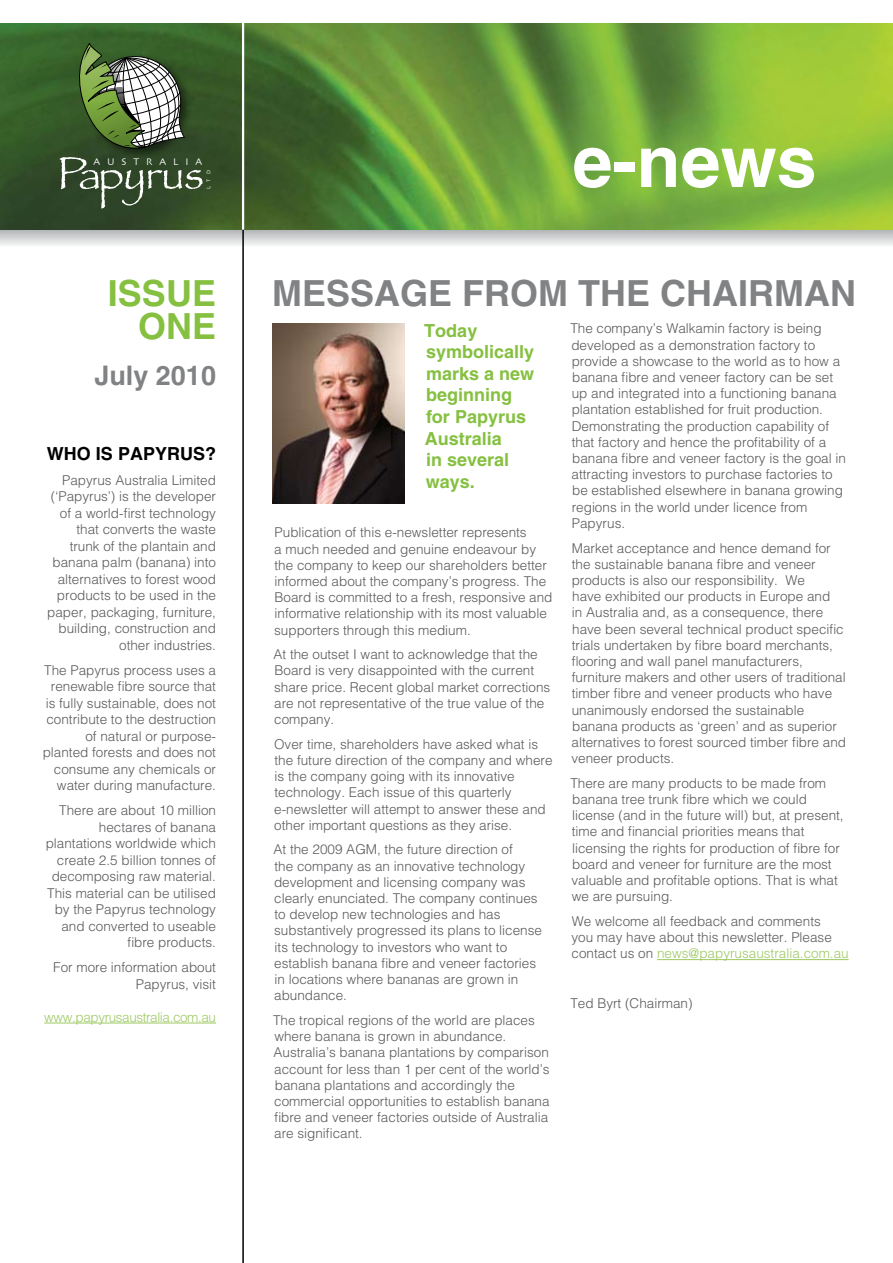
<style>
.page{position:relative;width:893px;height:1263px;background:#fff}
.page>*{position:absolute;margin:0;border:0;box-sizing:border-box;transform-origin:0 0}
.t1{font:700 72px "Helvetica";color:#fff}
.t2{font:700 36px "Helvetica";color:#808284}
.t3{font:700 36px/33px "Helvetica";color:#85c040;text-align:right}
.t4{font:700 27px "Helvetica";color:#808284}
.t5{font:700 18px/21.6px "Helvetica";color:#85c040}
.t6{font:700 18px "Helvetica";color:#000}
.t7{font:300 13.5px/16.2px "Helvetica";color:#58595b}
.t8{font:300 13.5px "Helvetica";letter-spacing:-.03em;color:#9dc962}
.t9{font:10.05px "Skia";letter-spacing:.69em;color:#fff}
.t10{font:5.7px "Skia";color:#fff}
.s1{color:#9dc962}
</style>
<div class="page">
<hr style="left:242px;top:230px;width:2px;height:1033px;background:#000">
<svg style="left:0;top:230px;width:893px;height:27px"></svg>
<img style="left:0;top:24px;width:893px;height:206px">
<svg style="left:60px;top:43px;width:142px;height:165px;background:#586f4c"></svg>
<hr style="left:242px;top:20px;width:2px;height:210px;background:#fff">
<hr style="left:44px;top:1022px;width:172px;height:1px;background:#9dc962">
<hr style="left:657px;top:959px;width:192px;height:1px;background:#9dc962">
<img style="left:272px;top:323px;width:132px;height:180px">
<p class="t9" style="left:93px;top:156px;width:110px">AUSTRALIA</p>
<p class="t10" style="left:205px;top:189px;width:20px;rotate:-90deg">LTD</p>
<h2 class="t3" style="left:108px;top:277px;width:110px">ISSUE<br>ONE</h2>
<h3 class="t4" style="left:94px;top:359px;width:123px">July 2010</h3>
<h3 class="t6" style="left:47px;top:442px;width:171px">WHO IS PAPYRUS?</h3>
<p class="t7" style="left:47px;top:471px;width:170px;text-align:right">Papyrus Australia Limited (‘Papyrus’) is the developer of a world-first technology that converts the waste trunk of the plantain and banana palm (banana) into alternatives to forest wood products to be used in the paper, packaging, furniture, building, construction and other industries.</p>
<p class="t7" style="left:43px;top:661px;width:175px;text-align:right">The Papyrus process uses a renewable fibre source that is fully sustainable, does not contribute to the destruction of natural or purpose&shy;planted forests and does not consume any chemicals or water during manufacture.</p>
<p class="t7" style="left:46px;top:802px;width:172px;text-align:right">There are about 10 million hectares of banana plantations worldwide which create 2.5 billion tonnes of decomposing raw material.<br>This material can be utilised by the Papyrus technology and converted to useable fibre products.</p>
<p class="t7" style="left:53px;top:959px;width:164px;text-align:right">For more information about<br>Papyrus, visit</p>
<p class="t8" style="left:44px;top:1008px;width:173px">www.papyrusaustralia.com.au</p>
<h1 class="t1" style="left:572px;top:118px;width:246px">e-news</h1>
<h2 class="t2" style="left:272px;top:272px;width:585px">MESSAGE FROM THE CHAIRMAN</h2>
<h3 class="t5" style="left:424px;top:319px;width:111px">Today symbolically marks a new beginning for Papyrus<br>Australia<br>in several ways.</h3>
<p class="t7" style="left:274px;top:524px;width:280px">Publication of this e-newsletter represents<br>a much needed and genuine endeavour by the company to keep our shareholders better informed about the company’s progress. The Board is committed to a fresh, responsive and informative relationship with its most valuable supporters through this medium.</p>
<p class="t7" style="left:273px;top:646px;width:278px">At the outset I want to acknowledge that the Board is very disappointed with the current share price. Recent global market corrections are not representative of the true value of the company.</p>
<p class="t7" style="left:274px;top:735px;width:280px">Over time, shareholders have asked what is the future direction of the company and where is the company going with its innovative technology. Each issue of this quarterly e-newsletter will attempt to answer these and other important questions as they arise.</p>
<p class="t7" style="left:273px;top:841px;width:270px">At the 2009 AGM, the future direction of<br>the company as an innovative technology development and licensing company was clearly enunciated. The company continues to develop new technologies and has substantively progressed its plans to license its technology to investors who want to establish banana fibre and veneer factories in locations where bananas are grown in abundance.</p>
<p class="t7" style="left:273px;top:1012px;width:278px">The tropical regions of the world are places where banana is grown in abundance.<br>Australia’s banana plantations by comparison account for less than 1 per cent of the world’s banana plantations and accordingly the commercial opportunities to establish banana fibre and veneer factories outside of Australia are significant.</p>
<p class="t7" style="left:570px;top:320px;width:277px">The company’s Walkamin factory is being developed as a demonstration factory to provide a showcase to the world as to how a banana fibre and veneer factory can be set up and integrated into a functioning banana plantation established for fruit production.<br>Demonstrating the production capability of that factory and hence the profitability of a banana fibre and veneer factory is the goal in attracting investors to purchase factories to be established elsewhere in banana growing regions in the world under licence from Papyrus.</p>
<p class="t7" style="left:571px;top:539px;width:276px">Market acceptance and hence demand for the sustainable banana fibre and veneer products is also our responsibility. We<br>have exhibited our products in Europe and<br>in Australia and, as a consequence, there have been several technical product specific trials undertaken by fibre board merchants, flooring and wall panel manufacturers, furniture makers and other users of traditional timber fibre and veneer products who have unanimously endorsed the sustainable banana products as ‘green’ and as superior alternatives to forest sourced timber fibre and veneer products.</p>
<p class="t7" style="left:570px;top:774px;width:275px">There are many products to be made from banana tree trunk fibre which we could license (and in the future will) but, at present, time and financial priorities means that licensing the rights for production of fibre for board and veneer for furniture are the most valuable and profitable options. That is what we are pursuing.</p>
<p class="t7" style="left:571px;top:913px;width:279px">We welcome all feedback and comments<br>you may have about this newsletter. Please contact us on <span class="s1">news@papyrusaustralia.com.au</span></p>
<p class="t7" style="left:570px;top:994px;width:124px">Ted Byrt (Chairman)</p>
</div>
